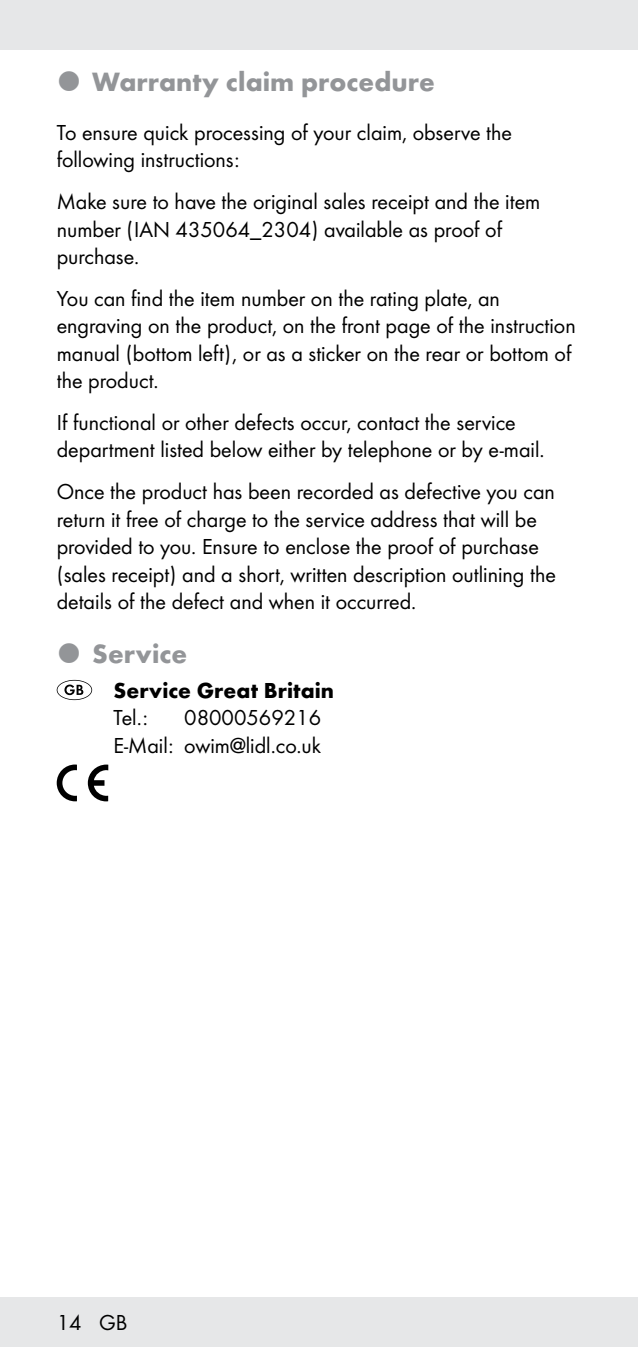
<style>
.page{position:relative;width:638px;height:1347px;background:#fff}
.page>*{position:absolute;margin:0;border:0;box-sizing:border-box;transform-origin:0 0}
.t1{font:700 27.5px "Futura";color:#939598}
.t2{font:22.5px/27.5px "Futura Boo";color:#000}
.t3{font:700 22.5px "Futura";color:#000}
</style>
<div class="page">
<div style="left:0;top:1297px;width:638px;height:49px;background:#e6e7e8"></div>
<div style="left:0;top:0;width:638px;height:50px;background:#e6e7e8"></div>
<svg style="left:57px;top:680px;width:35px;height:20px"></svg>
<svg style="left:57px;top:764px;width:51px;height:37px"></svg>
<p class="t1" style="left:92px;top:62px;width:344px">Warranty claim procedure</p>
<p class="t2" style="left:57px;top:117px;width:457px">To ensure quick processing of your claim, observe the following instructions:</p>
<p class="t2" style="left:57px;top:187px;width:485px">Make sure to have the original sales receipt and the item number (IAN 435064_2304) available as proof of purchase.</p>
<p class="t2" style="left:57px;top:283px;width:520px">You can find the item number on the rating plate, an engraving on the product, on the front page of the instruction manual (bottom left), or as a sticker on the rear or bottom of the product.</p>
<p class="t2" style="left:57px;top:407px;width:486px">If functional or other defects occur, contact the service department listed below either by telephone or by e-mail.</p>
<p class="t2" style="left:57px;top:477px;width:501px">Once the product has been recorded as defective you can return it free of charge to the service address that will be provided to you. Ensure to enclose the proof of purchase (sales receipt) and a short, written description outlining the details of the defect and when it occurred.</p>
<p class="t1" style="left:92px;top:633px;width:96px">Service</p>
<p class="t3" style="left:113px;top:673px;width:222px">Service Great Britain</p>
<p class="t2" style="left:113px;top:702px;width:36px">Tel. :</p>
<p class="t2" style="left:113px;top:702px;width:209px;text-align:right">08000569216<br>E-Mail: owim@lidl.co.uk</p>
<p class="t2" style="left:57px;top:1307px;width:72px">14 GB</p>
</div>
